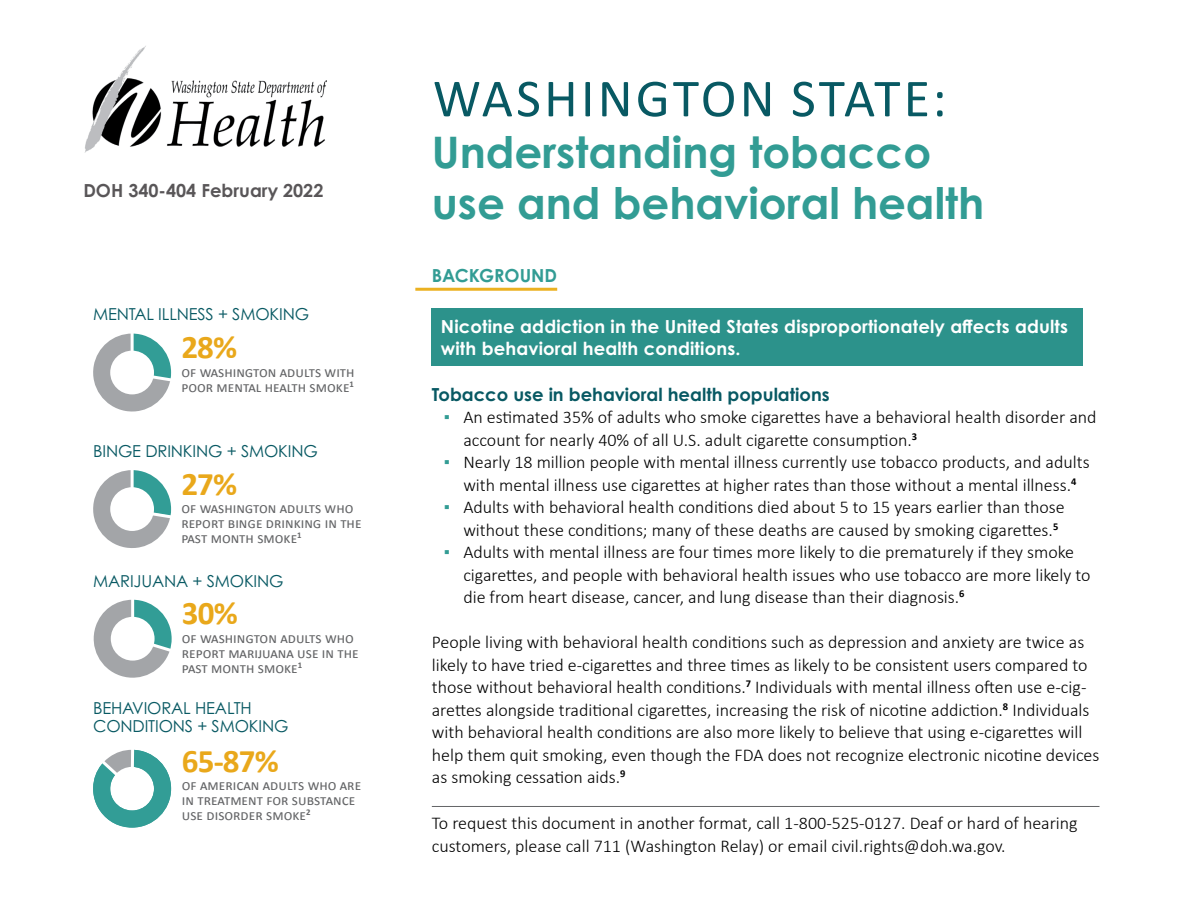
<style>
.page{position:relative;width:1188px;height:918px;background:#fff}
.page>*{position:absolute;margin:0;border:0;box-sizing:border-box;transform-origin:0 0}
.t1{font:54px "Calibri";letter-spacing:.06em;color:#085963}
.t2{font:700 43.5px/50.4px "Century Gothic Pro";color:#329c94}
.t3{font:700 33px "Calibri";letter-spacing:-.025em;color:#e9a81b}
.t4{font:300 18px/22.5px "Calibri";color:#000}
.t5{font:700 18px/22.5px "Century Gothic Pro";letter-spacing:.01em;color:#fff}
.t6{font:700 18px "Century Gothic Pro";color:#085963}
.t7{font:700 18px "Century Gothic Pro";color:#595658}
.t8{font:700 18px "Century Gothic Pro";color:#329c94}
.t9{font:16.5px/18px "Century Gothic Pro";letter-spacing:-.01em;color:#085963}
.t10{font:15px/15px "Calibri";color:#636466}
.s1{font-weight:700;color:#329c94}
</style>
<div class="page">
<hr style="left:415px;top:288px;width:142px;height:3px;background:#ebb121">
<svg style="left:93px;top:470px;width:79px;height:78px"></svg>
<svg style="left:93px;top:333px;width:79px;height:79px"></svg>
<svg style="left:93px;top:599px;width:79px;height:79px"></svg>
<svg style="left:93px;top:749px;width:78px;height:79px"></svg>
<img style="left:85px;top:46px;width:242px;height:107px">
<hr style="left:432px;top:806px;width:668px;height:1px;background:#636466">
<div style="left:432px;top:309px;width:651px;height:57px;background:#2c928b"></div>
<p class="t7" style="left:83px;top:180px;width:242px">DOH 340-404 February 2022</p>
<p class="t9" style="left:93px;top:304px;width:217px">MENTAL ILLNESS + SMOKING</p>
<h3 class="t3" style="left:181px;top:324px;width:57px">28%</h3>
<p class="t10" style="left:181px;top:364px;width:175px">of washington adults with poor mental health smoke<sup>1</sup></p>
<p class="t9" style="left:93px;top:442px;width:226px">BINGE DRINKING + SMOKING</p>
<h3 class="t3" style="left:181px;top:461px;width:57px">27%</h3>
<p class="t10" style="left:181px;top:500px;width:182px">of washington adults who report binge drinking in the past month smoke<sup>1</sup></p>
<p class="t9" style="left:93px;top:572px;width:192px">MARIJUANA + SMOKING</p>
<h3 class="t3" style="left:182px;top:590px;width:57px">30%</h3>
<p class="t10" style="left:182px;top:630px;width:178px">of washington adults who report marijuana use in the past month smoke<sup>1</sup></p>
<p class="t9" style="left:93px;top:699px;width:197px">BEHAVIORAL HEALTH<br>CONDITIONS + SMOKING</p>
<h3 class="t3" style="left:182px;top:737px;width:98px">65-87%</h3>
<p class="t10" style="left:182px;top:777px;width:181px">of american adults who are in treatment for substance use disorder smoke<sup>2</sup></p>
<h1 class="t1" style="left:433px;top:61px;width:515px">WASHINGTON STATE:</h1>
<h2 class="t2" style="left:432px;top:127px;width:554px">Understanding tobacco use and behavioral health</h2>
<p class="t8" style="left:432px;top:264px;width:127px">BACKGROUND</p>
<p class="t5" style="left:441px;top:315px;width:629px">Nicotine addiction in the United States disproportionately affects adults with behavioral health conditions.</p>
<p class="t6" style="left:432px;top:383px;width:399px">Tobacco use in behavioral health populations</p>
<p class="t4" style="left:463px;top:406px;width:635px;text-indent:-19px"><span class="s1">▪</span> An estimated 35% of adults who smoke cigarettes have a behavioral health disorder and account for nearly 40% of all U.S. adult cigarette consumption.<sup>3</sup></p>
<p class="t4" style="left:444px;top:451px;width:647px;text-align:center"><span class="s1">▪</span> Nearly 18 million people with mental illness currently use tobacco products, and adults with mental illness use cigarettes at higher rates than those without a mental illness.<sup>4</sup></p>
<p class="t4" style="left:463px;top:496px;width:603px;text-indent:-19px"><span class="s1">▪</span> Adults with behavioral health conditions died about 5 to 15 years earlier than those without these conditions; many of these deaths are caused by smoking cigarettes.<sup>5</sup></p>
<p class="t4" style="left:463px;top:541px;width:629px;text-indent:-19px"><span class="s1">▪</span> Adults with mental illness are four times more likely to die prematurely if they smoke cigarettes, and people with behavioral health issues who use tobacco are more likely to die from heart disease, cancer, and lung disease than their diagnosis.<sup>6</sup></p>
<p class="t4" style="left:432px;top:631px;width:669px">People living with behavioral health conditions such as depression and anxiety are twice as likely to have tried e-cigarettes and three times as likely to be consistent users compared to those without behavioral health conditions.<sup>7</sup> Individuals with mental illness often use e-cig&shy;arettes alongside traditional cigarettes, increasing the risk of nicotine addiction.<sup>8</sup> Individuals with behavioral health conditions are also more likely to believe that using e-cigarettes will help them quit smoking, even though the FDA does not recognize electronic nicotine devices as smoking cessation aids.<sup>9</sup></p>
<p class="t4" style="left:432px;top:812px;width:647px">To request this document in another format, call 1-800-525-0127. Deaf or hard of hearing customers, please call 711 (Washington Relay) or email civil.rights@doh.wa.gov.</p>
</div>
